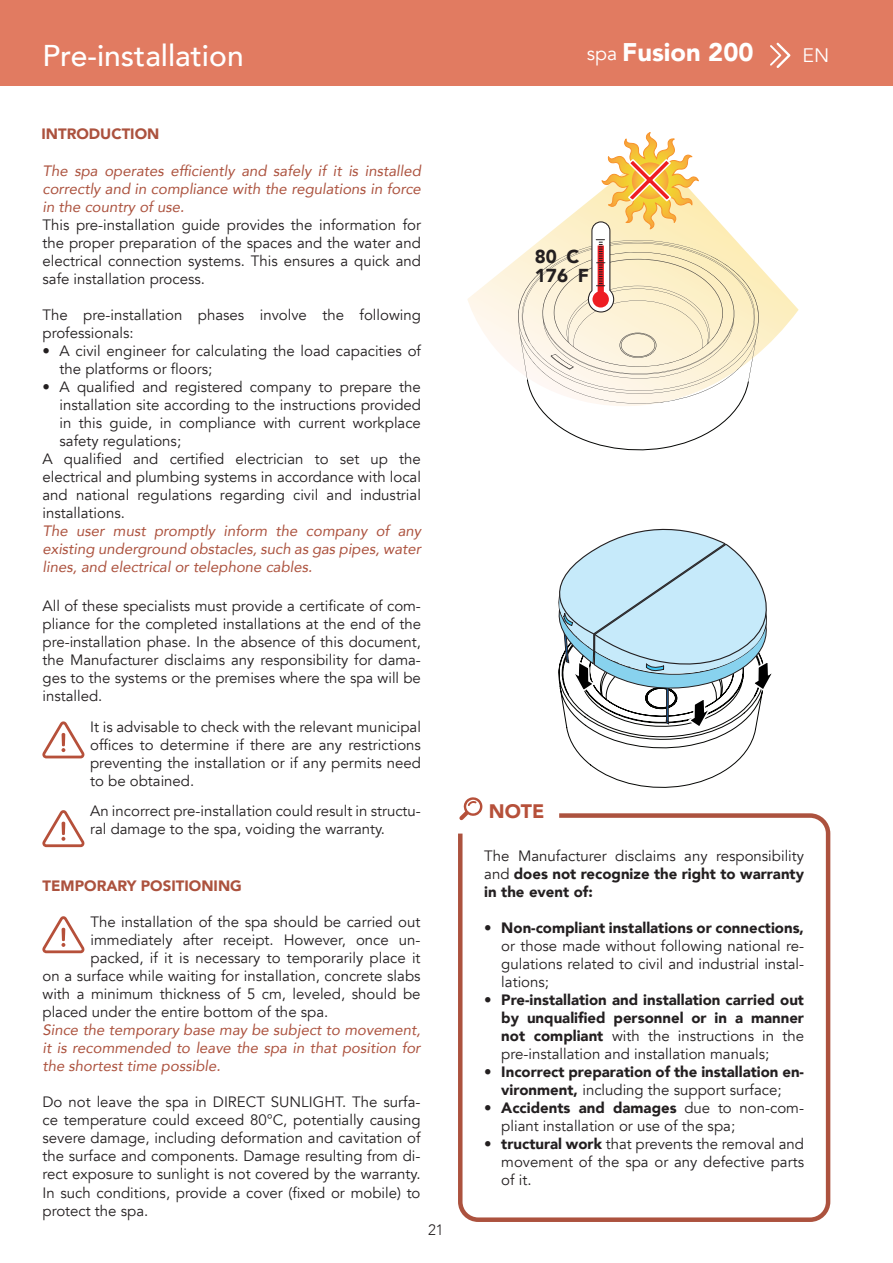
<style>
.page{position:relative;width:893px;height:1263px;background:#fff}
.page>*{position:absolute;margin:0;border:0;box-sizing:border-box;transform-origin:0 0}
.t1{font:500 30px "Avenir";color:#fff}
.t2{font:900 25.5px "Avenir";color:#fff}
.t3{font:900 19.5px "Avenir";color:#b6503a}
.t4{font:19.5px "Avenir";color:#fff}
.t5{font:900 18.75px/18.8px "Avenir";color:#231f20}
.t6{font:15px/18px "Avenir";color:#231f20;text-align:justify}
.t7{font:italic 15px/18px "Avenir";color:#ac523e;text-align:justify}
.t8{font:900 15px/18px "Avenir";color:#231f20;text-align:justify}
.t9{font:900 15px "Avenir";color:#ac523e}
.t10{font:300 15px "Avenir";color:#231f20}
.s1{font-weight:400;font-size:19.5px}
.s2{font-weight:400}
.s3{font-weight:900}
</style>
<div class="page">
<div style="left:0;top:0;width:893px;height:85px;background:#e17b61"></div>
<svg style="left:770px;top:43px;width:20px;height:25px"></svg>
<svg style="left:458px;top:813px;width:373px;height:409px"></svg>
<svg style="left:42px;top:721px;width:43px;height:37px"></svg>
<svg style="left:42px;top:810px;width:43px;height:37px"></svg>
<svg style="left:42px;top:916px;width:43px;height:37px"></svg>
<svg style="left:459px;top:797px;width:23px;height:23px"></svg>
<svg style="left:467px;top:258px;width:332px;height:112px"></svg>
<svg style="left:518px;top:132px;width:241px;height:319px"></svg>
<svg style="left:558px;top:528px;width:214px;height:260px"></svg>
<h1 class="t1" style="left:43px;top:29px;width:203px">Pre-installation</h1>
<p class="t9" style="left:41px;top:121px;width:120px">INTRODUCTION</p>
<p class="t7" style="left:43px;top:162px;width:380px">The spa operates efficiently and safely if it is installed correctly and in compliance with the regulations in force in the country of use.</p>
<p class="t6" style="left:43px;top:216px;width:380px">This pre-installation guide provides the information for the proper preparation of the spaces and the water and electrical connection systems. This ensures a quick and safe installation process.</p>
<p class="t6" style="left:43px;top:306px;width:380px">The pre-installation phases involve the following professionals:</p>
<p class="t6" style="left:60px;top:342px;width:363px;text-indent:-17px">• A civil engineer for calculating the load capacities of the platforms or floors;</p>
<p class="t6" style="left:60px;top:378px;width:363px;text-indent:-17px">• A qualified and registered company to prepare the installation site according to the instructions provided in this guide, in compliance with current workplace safety regulations;</p>
<p class="t6" style="left:43px;top:450px;width:380px">A qualified and certified electrician to set up the electrical and plumbing systems in accordance with local and national regulations regarding civil and industrial installations.</p>
<p class="t7" style="left:43px;top:522px;width:380px">The user must promptly inform the company of any existing underground obstacles, such as gas pipes, water lines, and electrical or telephone cables.</p>
<p class="t6" style="left:43px;top:597px;width:380px">All of these specialists must provide a certificate of com&shy;pliance for the completed installations at the end of the pre-installation phase. In the absence of this document, the Manufacturer disclaims any responsibility for dama&shy;ges to the systems or the premises where the spa will be installed.</p>
<p class="t6" style="left:90px;top:718px;width:332px">It is advisable to check with the relevant municipal offices to determine if there are any restrictions preventing the installation or if any permits need to be obtained.</p>
<p class="t6" style="left:90px;top:802px;width:332px">An incorrect pre-installation could result in structu&shy;ral damage to the spa, voiding the warranty.</p>
<p class="t9" style="left:43px;top:872px;width:201px">TEMPORARY POSITIONING</p>
<p class="t6" style="left:91px;top:913px;width:331px">The installation of the spa should be carried out</p>
<p class="t6" style="left:91px;top:931px;width:331px">immediately after receipt. However, once un-</p>
<p class="t6" style="left:91px;top:949px;width:332px">packed, if it is necessary to temporarily place it</p>
<p class="t6" style="left:43px;top:967px;width:380px">on a surface while waiting for installation, concrete slabs</p>
<p class="t6" style="left:43px;top:985px;width:380px">with a minimum thickness of 5 cm, leveled, should be</p>
<p class="t6" style="left:43px;top:1003px;width:287px">placed under the entire bottom of the spa.</p>
<p class="t7" style="left:43px;top:1021px;width:380px">Since the temporary base may be subject to movement, it is recommended to leave the spa in that position for the shortest time possible.</p>
<p class="t6" style="left:43px;top:1093px;width:380px">Do not leave the spa in DIRECT SUNLIGHT. The surfa&shy;ce temperature could exceed 80°C, potentially causing severe damage, including deformation and cavitation of the surface and components. Damage resulting from di&shy;rect exposure to sunlight is not covered by the warranty.<br>In such conditions, provide a cover (fixed or mobile) to protect the spa.</p>
<p class="t10" style="left:428px;top:1221px;width:17px">21</p>
<h2 class="t2" style="left:587px;top:30px;width:168px"><span class="s1">spa</span> Fusion 200</h2>
<h3 class="t4" style="left:802px;top:44px;width:28px">EN</h3>
<p class="t5" style="left:535px;top:246px;width:55px">80 C<br>176 F</p>
<p class="t3" style="left:489px;top:794px;width:57px">NOTE</p>
<p class="t8" style="left:484px;top:846px;width:321px"><span class="s2">The Manufacturer disclaims any responsibility and</span> does not recognize the right to warranty in the event of:</p>
<p class="t6" style="left:501px;top:919px;width:304px;text-indent:-17px"><span class="s3">• Non-compliant installations or connections, </span>or those made without following national re&shy;gulations related to civil and industrial instal&shy;lations;</p>
<p class="t8" style="left:501px;top:990px;width:304px;text-indent:-17px">• Pre-installation and installation carried out by unqualified personnel or in a manner not compliant <span class="s2">with the instructions in the pre-installation and installation manuals;</span></p>
<p class="t8" style="left:484px;top:1062px;width:321px;text-align:center">• Incorrect preparation of the installation en&shy;vironment, <span class="s2">including the support surface;</span></p>
<p class="t6" style="left:501px;top:1099px;width:304px;text-indent:-17px"><span class="s3">• Accidents and damages</span> due to non-com&shy;pliant installation or use of the spa;</p>
<p class="t6" style="left:501px;top:1135px;width:304px;text-indent:-17px"><span class="s3">• tructural work</span> that prevents the removal and movement of the spa or any defective parts of it.</p>
</div>
